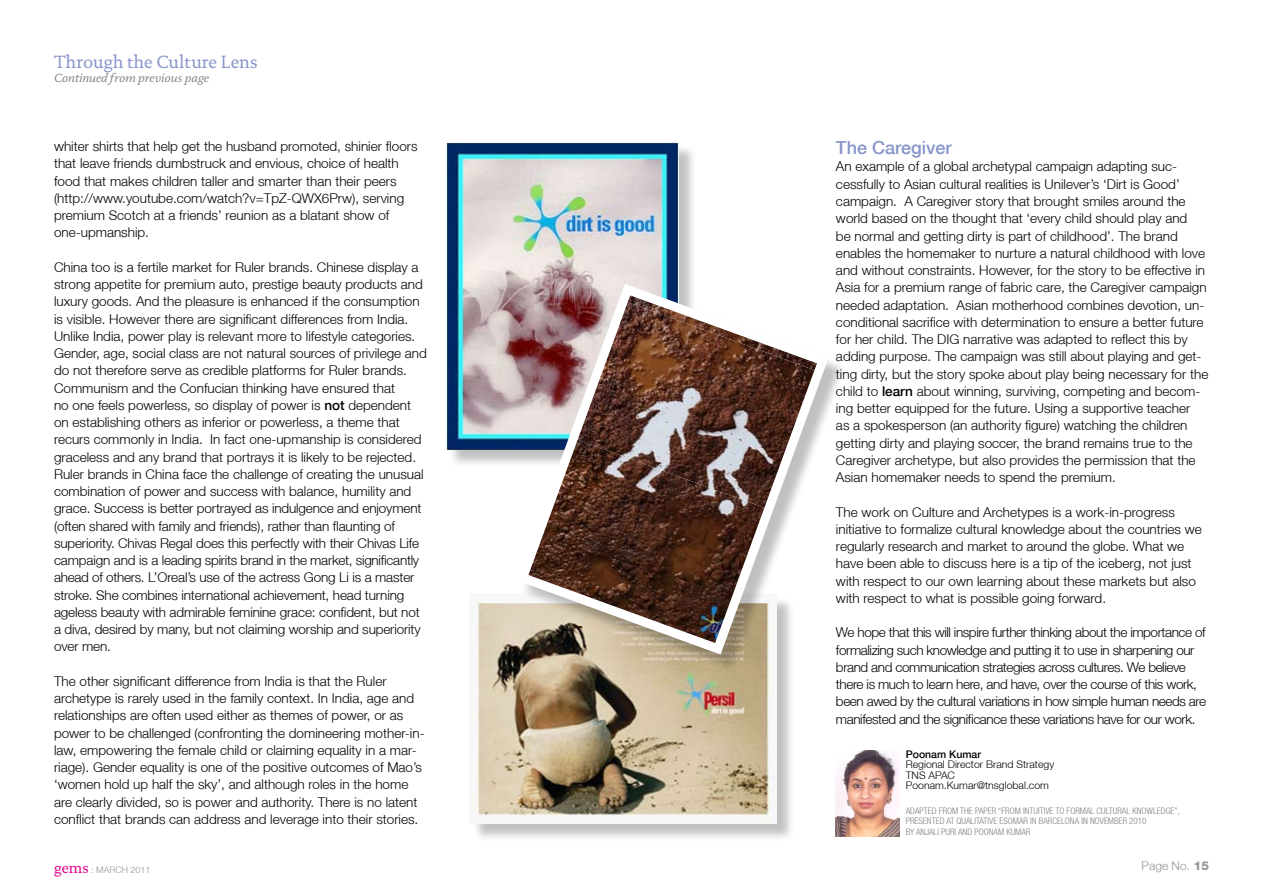
<style>
.page{position:relative;width:1263px;height:893px;background:#fff}
.page>*{position:absolute;margin:0;border:0;box-sizing:border-box;transform-origin:0 0}
.t1{font:18px "DTL Documenta ST";color:#8694ca}
.t2{font:500 18px "Helvetica Neue";color:#8694ca}
.t3{font:300 13.5px/17.2px "Helvetica Neue";color:#000}
.t4{font:300 13.5px/17.4px "Helvetica Neue";letter-spacing:-.03em;color:#000}
.t5{font:12px "DTL Documenta ST Italic";color:#808080}
.t6{font:300 12px "Helvetica Neue";color:#939598}
.t7{font:300 10.5px/10.5px "Helvetica Neue";color:#000}
.t8{font:500 10.5px "Helvetica Neue";color:#000}
.t9{font:300 condensed 9px "Helvetica Neue";color:#808080}
.t10{font:300 9px "Helvetica Neue";color:#939598}
.s1{font-weight:500}
.s2{font-family:"DTL Documenta ST";font-weight:400;font-size:15px;color:#df068c}
.s3{font-weight:800}
</style>
<div class="page">
<div style="left:448px;top:145px;width:257px;height:331px;background:#000;opacity:.25"></div>
<img style="left:446px;top:142px;width:232px;height:308px">
<div style="left:472px;top:596px;width:339px;height:253px;background:#000;opacity:.25"></div>
<img style="left:470px;top:596px;width:307px;height:227px">
<div style="left:519px;top:286px;width:335px;height:393px;background:#000;opacity:.25"></div>
<img style="left:511px;top:278px;width:323px;height:382px">
<img style="left:836px;top:750px;width:63px;height:86px">
<h1 class="t1" style="left:54px;top:51px;width:205px">Through the Culture Lens</h1>
<p class="t5" style="left:54px;top:71px;width:157px">Continued from previous page</p>
<p class="t3" style="left:54px;top:137px;width:365px">whiter shirts that help get the husband promoted, shinier floors that leave friends dumbstruck and envious, choice of health food that makes children taller and smarter than their peers (http://www.youtube.com/watch?v=TpZ-QWX6Prw), serving premium Scotch at a friends’ reunion as a blatant show of one-upmanship.</p>
<p class="t3" style="left:54px;top:258px;width:374px">China too is a fertile market for Ruler brands. Chinese display a strong appetite for premium auto, prestige beauty products and luxury goods. And the pleasure is enhanced if the consumption is visible. However there are significant differences from India.<br>Unlike India, power play is relevant more to lifestyle categories.<br>Gender, age, social class are not natural sources of privilege and do not therefore serve as credible platforms for Ruler brands.<br>Communism and the Confucian thinking have ensured that<br>no one feels powerless, so display of power is <span class="s1">not</span> dependent on establishing others as inferior or powerless, a theme that recurs commonly in India. In fact one-upmanship is considered graceless and any brand that portrays it is likely to be rejected.<br>Ruler brands in China face the challenge of creating the unusual combination of power and success with balance, humility and grace. Success is better portrayed as indulgence and enjoyment (often shared with family and friends), rather than flaunting of superiority. Chivas Regal does this perfectly with their Chivas Life campaign and is a leading spirits brand in the market, significantly ahead of others. L’Oreal’s use of the actress Gong Li is a master stroke. She combines international achievement, head turning ageless beauty with admirable feminine grace: confident, but not a diva, desired by many, but not claiming worship and superiority over men.</p>
<p class="t3" style="left:54px;top:672px;width:372px">The other significant difference from India is that the Ruler archetype is rarely used in the family context. In India, age and relationships are often used either as themes of power, or as power to be challenged (confronting the domineering mother-in&shy;law, empowering the female child or claiming equality in a mar&shy;riage). Gender equality is one of the positive outcomes of Mao’s ‘women hold up half the sky’, and although roles in the home are clearly divided, so is power and authority. There is no latent conflict that brands can address and leverage into their stories.</p>
<h1 class="t2" style="left:836px;top:137px;width:117px">The Caregiver</h1>
<p class="t3" style="left:836px;top:158px;width:374px">An example of a global archetypal campaign adapting suc&shy;cessfully to Asian cultural realities is Unilever’s ‘Dirt is Good’ campaign. A Caregiver story that brought smiles around the world based on the thought that ‘every child should play and<br>be normal and getting dirty is part of childhood’. The brand enables the homemaker to nurture a natural childhood with love and without constraints. However, for the story to be effective in Asia for a premium range of fabric care, the Caregiver campaign needed adaptation. Asian motherhood combines devotion, un&shy;conditional sacrifice with determination to ensure a better future for her child. The DIG narrative was adapted to reflect this by adding purpose. The campaign was still about playing and get&shy;ting dirty, but the story spoke about play being necessary for the child to <span class="s1">learn</span> about winning, surviving, competing and becom&shy;ing better equipped for the future. Using a supportive teacher<br>as a spokesperson (an authority figure) watching the children getting dirty and playing soccer, the brand remains true to the Caregiver archetype, but also provides the permission that the Asian homemaker needs to spend the premium.</p>
<p class="t3" style="left:836px;top:503px;width:367px">The work on Culture and Archetypes is a work-in-progress initiative to formalize cultural knowledge about the countries we regularly research and market to around the globe. What we have been able to discuss here is a tip of the iceberg, not just with respect to our own learning about these markets but also with respect to what is possible going forward.</p>
<p class="t4" style="left:836px;top:624px;width:372px">We hope that this will inspire further thinking about the importance of formalizing such knowledge and putting it to use in sharpening our brand and communication strategies across cultures. We believe there is much to learn here, and have, over the course of this work, been awed by the cultural variations in how simple human needs are manifested and the significance these variations have for our work.</p>
<p class="t8" style="left:906px;top:748px;width:77px">Poonam Kumar</p>
<p class="t7" style="left:906px;top:759px;width:150px">Regional Director Brand Strategy<br>TNS APAC<br>Poonam.Kumar@tnsglobal.com</p>
<p class="t9" style="left:906px;top:805px;width:124px">ADAPTED FROM THE PAPER “FROM INTUITIVE</p>
<p class="t9" style="left:1055px;top:805px;width:26px">TO FORMAL</p>
<p class="t9" style="left:1096px;top:805px;width:6px">CULTURAL</p>
<p class="t9" style="left:1132px;top:805px;width:49px">KNOWLEDGE”,</p>
<p class="t9" style="left:906px;top:816px;width:10px">PRESENTE</p>
<p class="t9" style="left:940px;top:816px;width:27px">D AT QUALITATIVE</p>
<p class="t9" style="left:999px;top:816px;width:149px">ESOMAR IN BARCELONA IN NOVEM BER 2010</p>
<p class="t9" style="left:906px;top:826px;width:20px">BY ANJALI</p>
<p class="t9" style="left:941px;top:826px;width:5px">PURI</p>
<p class="t9" style="left:958px;top:826px;width:37px">AND POONAM</p>
<p class="t9" style="left:1006px;top:826px;width:11px">KUMAR</p>
<p class="t10" style="left:54px;top:864px;width:98px"><span class="s2">gems</span> : MARCH 2011</p>
<p class="t6" style="left:1141px;top:858px;width:69px">Page No. <span class="s3">15</span></p>
</div>
